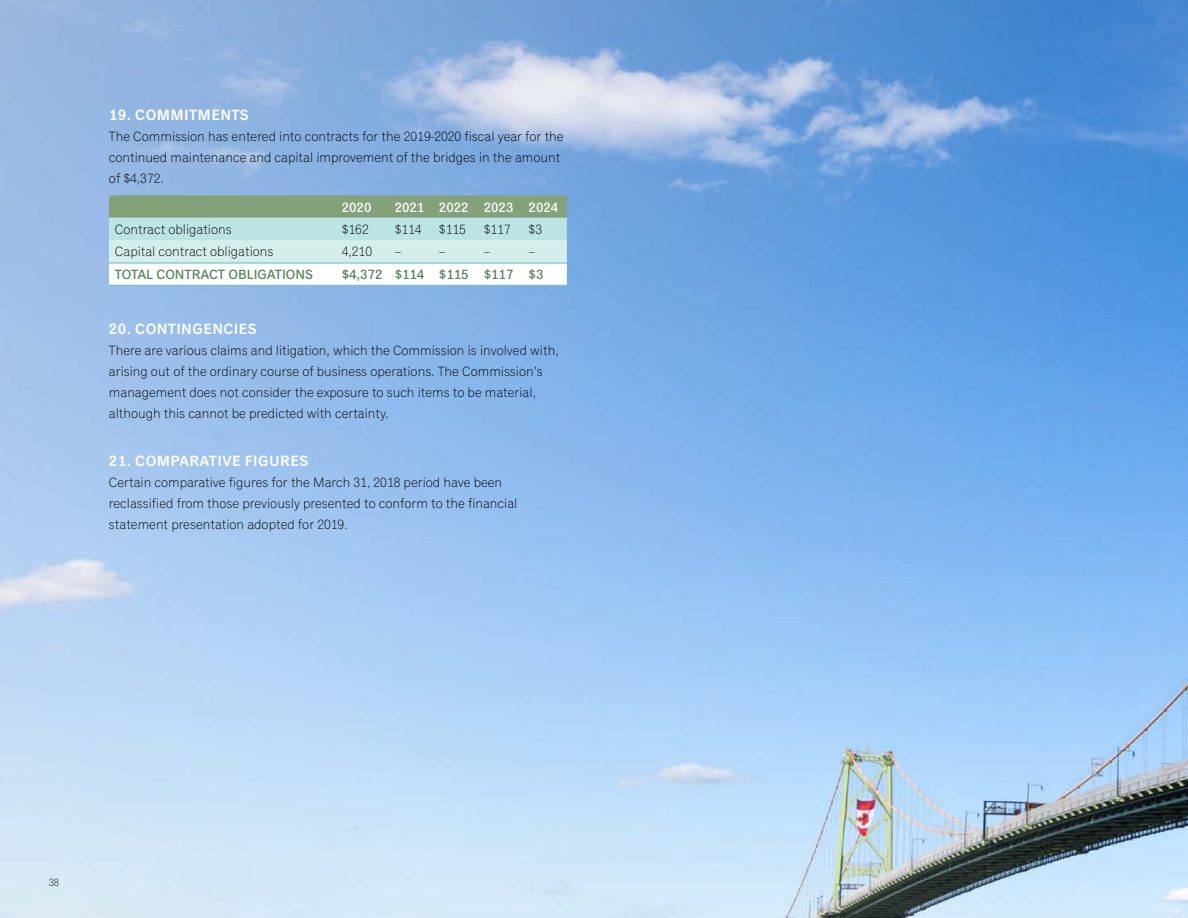
<style>
.page{position:relative;width:1188px;height:918px;background:#fff}
.page>*{position:absolute;margin:0;border:0;box-sizing:border-box;transform-origin:0 0}
.t1{font:600 15px "Classic Grotesque Std";letter-spacing:.025em;color:#fff}
.t2{font:300 13.5px/21px "Classic Grotesque Std";color:#000}
.t3{font:500 13.5px "Classic Grotesque Std";color:#57845b}
.t4{font:500 13.5px "Classic Grotesque Std";color:#fff}
.t5{font:300 10.5px "Classic Grotesque Std";color:#000}
</style>
<div class="page">
<img style="left:0;top:0;width:1188px;height:918px">
<svg style="left:109px;top:195px;width:458px;height:90px"></svg>
<hr style="left:109px;top:262px;width:227px;height:2px;background:#6dbfcd">
<hr style="left:336px;top:262px;width:53px;height:2px;background:#6dbfcd">
<hr style="left:389px;top:262px;width:44px;height:2px;background:#6dbfcd">
<hr style="left:433px;top:262px;width:45px;height:2px;background:#6dbfcd">
<hr style="left:478px;top:262px;width:45px;height:2px;background:#6dbfcd">
<hr style="left:523px;top:262px;width:44px;height:2px;background:#6dbfcd">
<hr style="left:109px;top:285px;width:227px;height:1px;background:#6dbfcd">
<hr style="left:336px;top:285px;width:53px;height:1px;background:#6dbfcd">
<hr style="left:389px;top:285px;width:44px;height:1px;background:#6dbfcd">
<hr style="left:433px;top:285px;width:45px;height:1px;background:#6dbfcd">
<hr style="left:478px;top:285px;width:45px;height:1px;background:#6dbfcd">
<hr style="left:523px;top:285px;width:44px;height:1px;background:#6dbfcd">
<p class="t1" style="left:109px;top:108px;width:141px">19. COMMITMENTS</p>
<p class="t2" style="left:109px;top:126px;width:456px">The Commission has entered into contracts for the 2019-2020 fiscal year for the continued maintenance and capital improvement of the bridges in the amount of $4,372.</p>
<p class="t4" style="left:342px;top:201px;width:31px">2020</p>
<p class="t4" style="left:395px;top:201px;width:165px">2021 2022 2023 2024</p>
<p class="t2" style="left:115px;top:220px;width:118px">Contract obligations</p>
<p class="t2" style="left:342px;top:220px;width:28px">$162</p>
<p class="t2" style="left:395px;top:220px;width:28px">$114</p>
<p class="t2" style="left:439px;top:220px;width:28px">$115</p>
<p class="t2" style="left:484px;top:220px;width:28px">$117</p>
<p class="t2" style="left:529px;top:220px;width:15px">$3</p>
<p class="t2" style="left:115px;top:242px;width:160px">Capital contract obligations</p>
<p class="t2" style="left:342px;top:242px;width:32px">4,210</p>
<p class="t2" style="left:395px;top:242px;width:8px">–</p>
<p class="t2" style="left:439px;top:242px;width:8px">–</p>
<p class="t2" style="left:484px;top:242px;width:8px">–</p>
<p class="t2" style="left:529px;top:242px;width:8px">–</p>
<p class="t3" style="left:115px;top:269px;width:200px">TOTAL CONTRACT OBLIGATIONS</p>
<p class="t3" style="left:342px;top:269px;width:203px">$4,372 $114 $115 $117 $3</p>
<p class="t1" style="left:109px;top:323px;width:149px">20. CONTINGENCIES</p>
<p class="t2" style="left:109px;top:341px;width:451px">There are various claims and litigation, which the Commission is involved with, arising out of the ordinary course of business operations. The Commission’s management does not consider the exposure to such items to be material, although this cannot be predicted with certainty.</p>
<p class="t1" style="left:109px;top:455px;width:201px">21. COMPARATIVE FIGURES</p>
<p class="t2" style="left:109px;top:473px;width:410px">Certain comparative figures for the March 31, 2018 period have been reclassified from those previously presented to conform to the financial statement presentation adopted for 2019.</p>
<p class="t5" style="left:49px;top:878px;width:12px">38</p>
</div>
